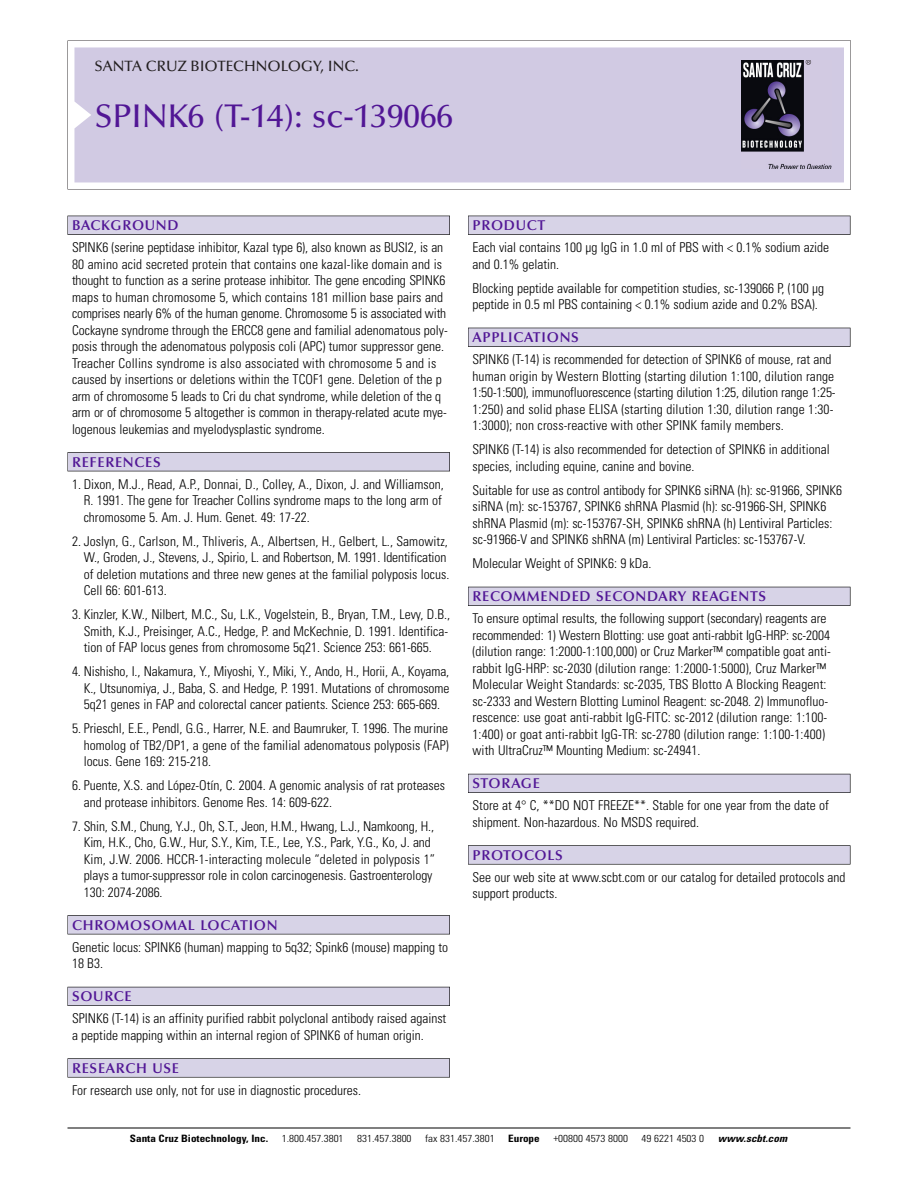
<style>
.page{position:relative;width:918px;height:1188px;background:#fff}
.page>*{position:absolute;margin:0;border:0;box-sizing:border-box;transform-origin:0 0}
.t1{font:500 33px "Optima";color:#511695}
.t2{font:500 15px "Optima";color:#231f20}
.t3{font:600 14.25px "Optima";letter-spacing:.05em;color:#511695}
.t4{font:300 condensed 13.5px/16.5px "Univers";color:#000}
.t5{font:300 condensed 10.2px "Univers";color:#000;scale:1.1 1}
.t6{font:700 condensed 10.2px "Univers";color:#000;scale:1.1 1}
.t7{font:italic 700 condensed 10.2px "Univers";letter-spacing:.005em;color:#000;scale:1.1 1}
</style>
<div class="page">
<svg style="left:68px;top:40px;width:783px;height:149px"></svg>
<div style="left:74px;top:47px;width:770px;height:135px;background:#d1cae3"></div>
<img style="left:741px;top:60px;width:90px;height:108px">
<div style="left:68px;top:216px;width:382px;height:19px;background:#525155"></div>
<div style="left:68px;top:216px;width:381px;height:18px;background:#d7d3e7"></div>
<div style="left:68px;top:452px;width:382px;height:19px;background:#525155"></div>
<div style="left:68px;top:453px;width:381px;height:18px;background:#d7d3e7"></div>
<div style="left:68px;top:915px;width:382px;height:19px;background:#545357"></div>
<div style="left:68px;top:916px;width:381px;height:18px;background:#d7d3e7"></div>
<div style="left:68px;top:987px;width:382px;height:19px;background:#54535a"></div>
<div style="left:68px;top:987px;width:381px;height:18px;background:#d7d3e7"></div>
<svg style="left:68px;top:1058px;width:382px;height:20px"></svg>
<div style="left:68px;top:1059px;width:381px;height:18px;background:#d7d3e7"></div>
<div style="left:468px;top:216px;width:382px;height:19px;background:#525155"></div>
<div style="left:468px;top:216px;width:382px;height:18px;background:#d7d3e7"></div>
<div style="left:468px;top:328px;width:382px;height:19px;background:#515055"></div>
<div style="left:468px;top:328px;width:382px;height:18px;background:#d7d3e7"></div>
<div style="left:468px;top:587px;width:382px;height:19px;background:#525158"></div>
<div style="left:468px;top:587px;width:382px;height:18px;background:#d7d3e7"></div>
<div style="left:468px;top:774px;width:382px;height:19px;background:#54535a"></div>
<div style="left:468px;top:774px;width:382px;height:18px;background:#d7d3e7"></div>
<svg style="left:468px;top:845px;width:382px;height:20px"></svg>
<div style="left:468px;top:846px;width:382px;height:18px;background:#d7d3e7"></div>
<hr style="left:68px;top:1128px;width:782px;height:1px;background:#000">
<p class="t2" style="left:94px;top:61px;width:266px">SANTA CRUZ BIOTECHNOLOGY, INC.</p>
<h1 class="t1" style="left:94px;top:103px;width:360px">SPINK6 (T-14): sc-139066</h1>
<p class="t3" style="left:72px;top:219px;width:108px">BACKGROUND</p>
<p class="t4" style="left:72px;top:240px;width:377px">SPINK6 (serine peptidase inhibitor, Kazal type 6), also known as BUSI2, is an 80 amino acid secreted protein that contains one kazal-like domain and is thought to function as a serine protease inhibitor. The gene encoding SPINK6 maps to human chromosome 5, which contains 181 million base pairs and comprises nearly 6% of the human genome. Chromosome 5 is associated with Cockayne syndrome through the ERCC8 gene and familial adenomatous poly&shy;posis through the adenomatous polyposis coli (APC) tumor suppressor gene.<br>Treacher Collins syndrome is also associated with chromosome 5 and is caused by insertions or deletions within the TCOF1 gene. Deletion of the p arm of chromosome 5 leads to Cri du chat syndrome, while deletion of the q arm or of chromosome 5 altogether is common in therapy-related acute mye&shy;logenous leukemias and myelodysplastic syndrome.</p>
<p class="t3" style="left:72px;top:456px;width:90px">REFERENCES</p>
<p class="t4" style="left:84px;top:477px;width:362px;text-indent:-12px">1. Dixon, M.J., Read, A.P., Donnai, D., Colley, A., Dixon, J. and Williamson,<br>R. 1991. The gene for Treacher Collins syndrome maps to the long arm of chromosome 5. Am. J. Hum. Genet. 49: 17-22.</p>
<p class="t4" style="left:84px;top:534px;width:367px;text-indent:-12px">2. Joslyn, G., Carlson, M., Thliveris, A., Albertsen, H., Gelbert, L., Samowitz, W., Groden, J., Stevens, J., Spirio, L. and Robertson, M. 1991. Identification of deletion mutations and three new genes at the familial polyposis locus.<br>Cell 66: 601-613.</p>
<p class="t4" style="left:84px;top:607px;width:368px;text-indent:-12px">3. Kinzler, K.W., Nilbert, M.C., Su, L.K., Vogelstein, B., Bryan, T.M., Levy, D.B.,<br>Smith, K.J., Preisinger, A.C., Hedge, P. and McKechnie, D. 1991. Identifica&shy;tion of FAP locus genes from chromosome 5q21. Science 253: 661-665.</p>
<p class="t4" style="left:84px;top:664px;width:367px;text-align:justify;text-indent:-12px">4. Nishisho, I., Nakamura, Y., Miyoshi, Y., Miki, Y., Ando, H., Horii, A., Koyama, K., Utsunomiya, J., Baba, S. and Hedge, P. 1991. Mutations of chromosome 5q21 genes in FAP and colorectal cancer patients. Science 253: 665-669.</p>
<p class="t4" style="left:84px;top:721px;width:367px;text-align:justify;text-indent:-12px">5. Prieschl, E.E., Pendl, G.G., Harrer, N.E. and Baumruker, T. 1996. The murine homolog of TB2/DP1, a gene of the familial adenomatous polyposis (FAP) locus. Gene 169: 215-218.</p>
<p class="t4" style="left:84px;top:778px;width:363px;text-indent:-12px">6. Puente, X.S. and López-Otín, C. 2004. A genomic analysis of rat proteases and protease inhibitors. Genome Res. 14: 609-622.</p>
<p class="t4" style="left:84px;top:819px;width:353px;text-indent:-12px">7. Shin, S.M., Chung, Y.J., Oh, S.T., Jeon, H.M., Hwang, L.J., Namkoong, H., Kim, H.K., Cho, G.W., Hur, S.Y., Kim, T.E., Lee, Y.S., Park, Y.G., Ko, J. and Kim, J.W. 2006. HCCR-1-interacting molecule “deleted in polyposis 1” plays a tumor-suppressor role in colon carcinogenesis. Gastroenterology 130: 2074-2086.</p>
<p class="t3" style="left:72px;top:919px;width:207px">CHROMOSOMAL LOCATION</p>
<p class="t4" style="left:72px;top:940px;width:378px">Genetic locus: SPINK6 (human) mapping to 5q32; Spink6 (mouse) mapping to<br>18 B3.</p>
<p class="t3" style="left:72px;top:991px;width:61px">SOURCE</p>
<p class="t4" style="left:72px;top:1011px;width:376px">SPINK6 (T-14) is an affinity purified rabbit polyclonal antibody raised against a peptide mapping within an internal region of SPINK6 of human origin.</p>
<p class="t3" style="left:72px;top:1062px;width:109px">RESEARCH USE</p>
<p class="t4" style="left:72px;top:1083px;width:290px">For research use only, not for use in diagnostic procedures.</p>
<p class="t3" style="left:473px;top:219px;width:74px">PRODUCT</p>
<p class="t4" style="left:473px;top:240px;width:358px">Each vial contains 100 µg IgG in 1.0 ml of PBS with &lt; 0.1% sodium azide and 0.1% gelatin.</p>
<p class="t4" style="left:473px;top:281px;width:353px">Blocking peptide available for competition studies, sc-139066 P, (100 µg peptide in 0.5 ml PBS containing &lt; 0.1% sodium azide and 0.2% BSA).</p>
<p class="t3" style="left:473px;top:332px;width:108px">APPLICATIONS</p>
<p class="t4" style="left:473px;top:352px;width:365px">SPINK6 (T-14) is recommended for detection of SPINK6 of mouse, rat and human origin by Western Blotting (starting dilution 1:100, dilution range 1:50-1:500), immunofluorescence (starting dilution 1:25, dilution range 1:25- 1:250) and solid phase ELISA (starting dilution 1:30, dilution range 1:30- 1:3000); non cross-reactive with other SPINK family members.</p>
<p class="t4" style="left:473px;top:442px;width:359px">SPINK6 (T-14) is also recommended for detection of SPINK6 in additional species, including equine, canine and bovine.</p>
<p class="t4" style="left:473px;top:483px;width:371px">Suitable for use as control antibody for SPINK6 siRNA (h): sc-91966, SPINK6 siRNA (m): sc-153767, SPINK6 shRNA Plasmid (h): sc-91966-SH, SPINK6 shRNA Plasmid (m): sc-153767-SH, SPINK6 shRNA (h) Lentiviral Particles: sc-91966-V and SPINK6 shRNA (m) Lentiviral Particles: sc-153767-V.</p>
<p class="t4" style="left:473px;top:556px;width:180px">Molecular Weight of SPINK6: 9 kDa.</p>
<p class="t3" style="left:473px;top:591px;width:295px">RECOMMENDED SECONDARY REAGENTS</p>
<p class="t4" style="left:473px;top:611px;width:360px">To ensure optimal results, the following support (secondary) reagents are recommended: 1) Western Blotting: use goat anti-rabbit IgG-HRP: sc-2004 (dilution range: 1:2000-1:100,000) or Cruz Marker™ compatible goat anti&shy;rabbit IgG-HRP: sc-2030 (dilution range: 1:2000-1:5000), Cruz Marker™ Molecular Weight Standards: sc-2035, TBS Blotto A Blocking Reagent: sc-2333 and Western Blotting Luminol Reagent: sc-2048. 2) Immunofluo&shy;rescence: use goat anti-rabbit IgG-FITC: sc-2012 (dilution range: 1:100- 1:400) or goat anti-rabbit IgG-TR: sc-2780 (dilution range: 1:100-1:400) with UltraCruz™ Mounting Medium: sc-24941.</p>
<p class="t3" style="left:473px;top:778px;width:69px">STORAGE</p>
<p class="t4" style="left:473px;top:798px;width:358px">Store at 4° C, **DO NOT FREEZE**. Stable for one year from the date of shipment. Non-hazardous. No MSDS required.</p>
<p class="t3" style="left:473px;top:849px;width:92px">PROTOCOLS</p>
<p class="t4" style="left:473px;top:870px;width:375px">See our web site at www.scbt.com or our catalog for detailed protocols and support products.</p>
<p class="t6" style="left:130px;top:1135px;width:127px">Santa Cruz Biotechnology, Inc.</p>
<p class="t5" style="left:282px;top:1135px;width:58px">1.800.457.3801</p>
<p class="t5" style="left:357px;top:1135px;width:51px">831.457.3800</p>
<p class="t5" style="left:425px;top:1135px;width:65px">fax 831.457.3801</p>
<p class="t6" style="left:508px;top:1135px;width:30px">Europe</p>
<p class="t5" style="left:553px;top:1135px;width:69px">+00800 4573 8000</p>
<p class="t5" style="left:642px;top:1135px;width:58px">49 6221 4503 0</p>
<p class="t7" style="left:718px;top:1135px;width:64px">www.scbt.com</p>
</div>
